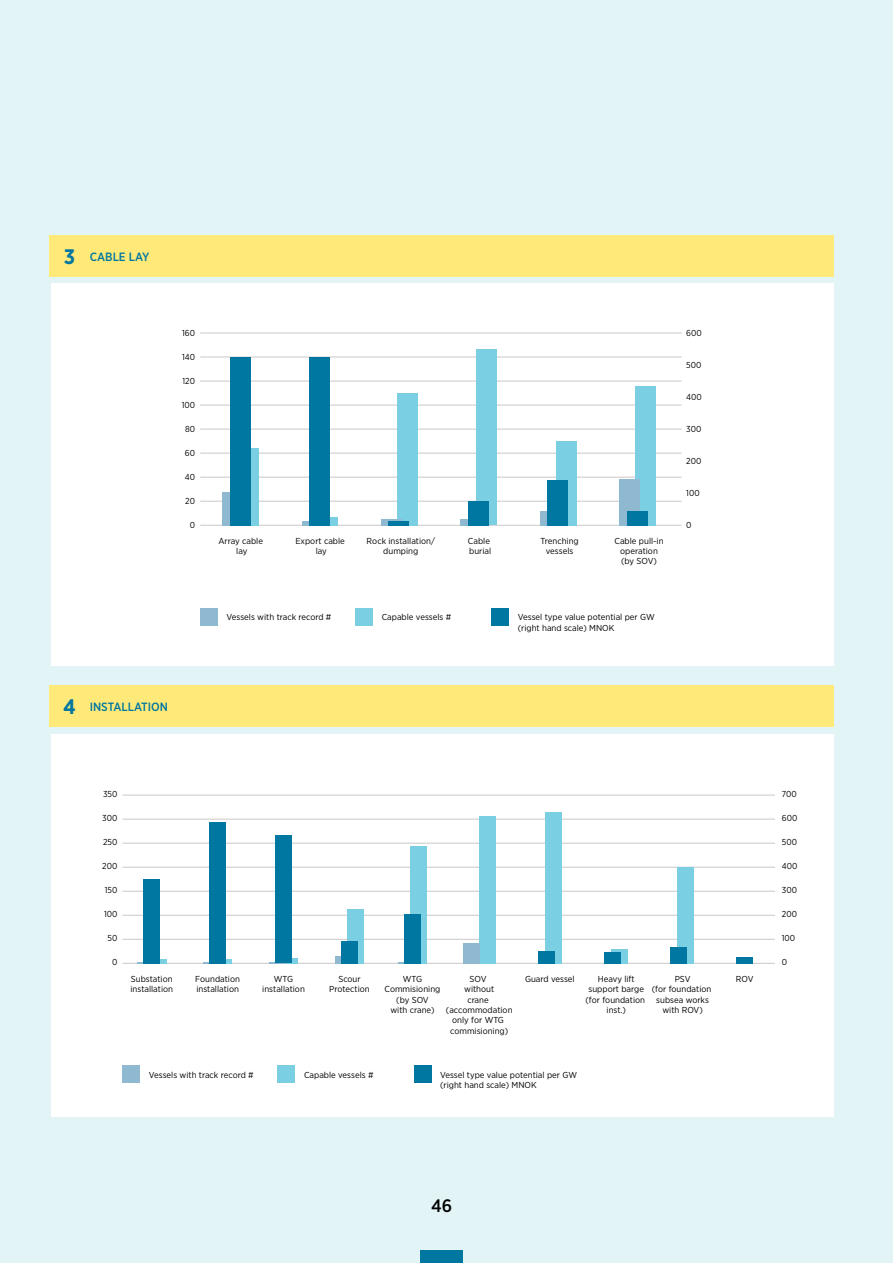
<style>
.page{position:relative;width:893px;height:1263px;background:#e3f4f7}
.page>*{position:absolute;margin:0;border:0;box-sizing:border-box;transform-origin:0 0}
.t1{font:500 18px "Gotham Narrow";color:#000}
.t2{font:500 12px "Gotham Narrow";color:#0077a0}
.t3{font:8.7px/10.4px "Gotham Narrow";color:#000;text-align:center;scale:1.05 1}
.t4{font:8.7px "Gotham Narrow";color:#000}
.s1{font-weight:700;font-size:21px}
</style>
<div class="page">
<div style="left:420px;top:1250px;width:42px;height:13px;background:#0077a0"></div>
<div style="left:52px;top:283px;width:782px;height:383px;background:#fff"></div>
<div style="left:52px;top:734px;width:782px;height:383px;background:#fff"></div>
<div style="left:50px;top:235px;width:784px;height:41px;background:#ffea79"></div>
<div style="left:50px;top:685px;width:784px;height:41px;background:#ffea79"></div>
<hr style="left:200px;top:525px;width:482px;height:1px;background:#cbc8c8">
<hr style="left:200px;top:381px;width:482px;height:1px;background:#cbc8c8">
<hr style="left:200px;top:357px;width:482px;height:1px;background:#cbc8c8">
<hr style="left:200px;top:333px;width:482px;height:1px;background:#cbc8c8">
<hr style="left:200px;top:405px;width:482px;height:1px;background:#cbc8c8">
<hr style="left:200px;top:429px;width:482px;height:1px;background:#cbc8c8">
<hr style="left:200px;top:453px;width:482px;height:1px;background:#cbc8c8">
<hr style="left:200px;top:477px;width:482px;height:1px;background:#cbc8c8">
<hr style="left:200px;top:501px;width:482px;height:1px;background:#cbc8c8">
<div style="left:238px;top:448px;width:21px;height:77px;background:#7ad0e2"></div>
<div style="left:222px;top:492px;width:21px;height:33px;background:#8eb9d1"></div>
<div style="left:230px;top:357px;width:20px;height:168px;background:#0077a0"></div>
<div style="left:317px;top:517px;width:21px;height:8px;background:#7ad0e2"></div>
<hr style="left:302px;top:521px;width:20px;height:4px;background:#8eb9d1">
<div style="left:309px;top:357px;width:21px;height:168px;background:#0077a0"></div>
<div style="left:397px;top:393px;width:21px;height:132px;background:#7ad0e2"></div>
<div style="left:381px;top:519px;width:21px;height:6px;background:#8eb9d1"></div>
<hr style="left:389px;top:521px;width:20px;height:4px;background:#0077a0">
<div style="left:476px;top:350px;width:21px;height:175px;background:#7ad0e2"></div>
<div style="left:460px;top:519px;width:21px;height:6px;background:#8eb9d1"></div>
<div style="left:468px;top:501px;width:21px;height:24px;background:#0077a0"></div>
<div style="left:556px;top:441px;width:20px;height:84px;background:#7ad0e2"></div>
<div style="left:540px;top:511px;width:21px;height:14px;background:#8eb9d1"></div>
<div style="left:547px;top:480px;width:21px;height:45px;background:#0077a0"></div>
<div style="left:635px;top:386px;width:21px;height:139px;background:#7ad0e2"></div>
<div style="left:619px;top:479px;width:21px;height:46px;background:#8eb9d1"></div>
<div style="left:627px;top:511px;width:21px;height:14px;background:#0077a0"></div>
<div style="left:200px;top:608px;width:18px;height:17px;background:#8eb9d1"></div>
<div style="left:355px;top:608px;width:18px;height:17px;background:#7ad0e2"></div>
<div style="left:491px;top:608px;width:18px;height:17px;background:#0077a0"></div>
<hr style="left:123px;top:963px;width:652px;height:1px;background:#cbc8c8">
<hr style="left:123px;top:819px;width:652px;height:1px;background:#cbc8c8">
<hr style="left:123px;top:795px;width:652px;height:1px;background:#cbc8c8">
<hr style="left:123px;top:843px;width:652px;height:1px;background:#cbc8c8">
<hr style="left:123px;top:867px;width:652px;height:1px;background:#cbc8c8">
<hr style="left:123px;top:891px;width:652px;height:1px;background:#cbc8c8">
<hr style="left:123px;top:915px;width:652px;height:1px;background:#cbc8c8">
<hr style="left:123px;top:939px;width:652px;height:1px;background:#cbc8c8">
<hr style="left:150px;top:959px;width:16px;height:4px;background:#7ad0e2">
<hr style="left:216px;top:959px;width:16px;height:4px;background:#7ad0e2">
<div style="left:282px;top:958px;width:16px;height:5px;background:#7ad0e2"></div>
<div style="left:144px;top:879px;width:16px;height:84px;background:#0077a0"></div>
<div style="left:210px;top:822px;width:16px;height:141px;background:#0077a0"></div>
<div style="left:275px;top:835px;width:17px;height:128px;background:#0077a0"></div>
<div style="left:348px;top:909px;width:16px;height:54px;background:#7ad0e2"></div>
<div style="left:336px;top:956px;width:16px;height:7px;background:#8eb9d1"></div>
<div style="left:341px;top:941px;width:17px;height:22px;background:#0077a0"></div>
<div style="left:479px;top:816px;width:16px;height:147px;background:#7ad0e2"></div>
<div style="left:463px;top:943px;width:16px;height:20px;background:#8eb9d1"></div>
<div style="left:545px;top:812px;width:16px;height:151px;background:#7ad0e2"></div>
<div style="left:539px;top:951px;width:16px;height:12px;background:#0077a0"></div>
<div style="left:611px;top:949px;width:16px;height:14px;background:#7ad0e2"></div>
<div style="left:605px;top:952px;width:16px;height:11px;background:#0077a0"></div>
<div style="left:677px;top:867px;width:16px;height:96px;background:#7ad0e2"></div>
<div style="left:671px;top:947px;width:16px;height:16px;background:#0077a0"></div>
<div style="left:737px;top:957px;width:16px;height:6px;background:#0077a0"></div>
<div style="left:411px;top:846px;width:16px;height:117px;background:#7ad0e2"></div>
<div style="left:404px;top:914px;width:17px;height:49px;background:#0077a0"></div>
<div style="left:123px;top:1065px;width:17px;height:18px;background:#8eb9d1"></div>
<div style="left:278px;top:1065px;width:17px;height:18px;background:#7ad0e2"></div>
<div style="left:414px;top:1065px;width:17px;height:18px;background:#0077a0"></div>
<h2 class="t2" style="left:64px;top:249px;width:87px"><span class="s1">3</span> CABLE LAY</h2>
<p class="t4" style="left:182px;top:327px;width:14px">160</p>
<p class="t4" style="left:182px;top:351px;width:15px">140</p>
<p class="t4" style="left:183px;top:375px;width:14px">120</p>
<p class="t4" style="left:182px;top:399px;width:15px">100</p>
<p class="t4" style="left:185px;top:424px;width:12px">80</p>
<p class="t4" style="left:185px;top:448px;width:12px">60</p>
<p class="t4" style="left:185px;top:472px;width:12px">40</p>
<p class="t4" style="left:185px;top:496px;width:11px">20</p>
<p class="t4" style="left:190px;top:520px;width:7px">0</p>
<p class="t3" style="left:218px;top:535px;width:44px">Array cable lay</p>
<p class="t3" style="left:295px;top:535px;width:49px">Export cable lay</p>
<p class="t3" style="left:367px;top:535px;width:67px">Rock installation/ dumping</p>
<p class="t3" style="left:468px;top:535px;width:24px;text-align:left">Cable burial</p>
<p class="t3" style="left:540px;top:535px;width:38px">Trenching vessels</p>
<p class="t3" style="left:614px;top:535px;width:48px">Cable pull-in operation (by SOV)</p>
<p class="t3" style="left:227px;top:612px;width:101px">Vessels with track record #</p>
<p class="t3" style="left:382px;top:612px;width:68px">Capable vessels #</p>
<p class="t3" style="left:518px;top:612px;width:132px;text-align:left">Vessel type value potential per GW (right hand scale) MNOK</p>
<p class="t4" style="left:686px;top:327px;width:17px">600</p>
<p class="t4" style="left:686px;top:359px;width:17px">500</p>
<p class="t4" style="left:686px;top:391px;width:17px">400</p>
<p class="t4" style="left:686px;top:423px;width:17px">300</p>
<p class="t4" style="left:686px;top:455px;width:17px">200</p>
<p class="t4" style="left:686px;top:488px;width:15px">100</p>
<p class="t4" style="left:686px;top:520px;width:7px">0</p>
<h2 class="t2" style="left:63px;top:699px;width:106px"><span class="s1">4</span> INSTALLATION</h2>
<p class="t4" style="left:103px;top:788px;width:16px">350</p>
<p class="t4" style="left:102px;top:812px;width:17px">300</p>
<p class="t4" style="left:103px;top:837px;width:16px">250</p>
<p class="t4" style="left:102px;top:861px;width:17px">200</p>
<p class="t4" style="left:105px;top:885px;width:14px">150</p>
<p class="t4" style="left:104px;top:909px;width:15px">100</p>
<p class="t4" style="left:108px;top:933px;width:11px">50</p>
<p class="t4" style="left:112px;top:957px;width:7px">0</p>
<p class="t3" style="left:130px;top:973px;width:42px;text-align:left">Substation installation</p>
<p class="t3" style="left:195px;top:973px;width:44px;text-align:left">Foundation installation</p>
<p class="t3" style="left:262px;top:973px;width:42px">WTG installation</p>
<p class="t3" style="left:329px;top:973px;width:40px">Scour<br>Protection</p>
<p class="t3" style="left:385px;top:973px;width:55px">WTG<br>Commisioning (by SOV<br>with crane)</p>
<p class="t3" style="left:446px;top:973px;width:65px">SOV<br>without<br>crane (accommodation only for WTG commisioning)</p>
<p class="t3" style="left:525px;top:973px;width:49px">Guard vessel</p>
<p class="t3" style="left:585px;top:973px;width:58px">Heavy lift support barge (for foundation inst.)</p>
<p class="t3" style="left:652px;top:973px;width:58px">PSV<br>(for foundation subsea works with ROV)</p>
<p class="t3" style="left:736px;top:973px;width:18px">ROV</p>
<p class="t3" style="left:149px;top:1069px;width:101px">Vessels with track record #</p>
<p class="t3" style="left:304px;top:1069px;width:68px">Capable vessels #</p>
<p class="t3" style="left:440px;top:1069px;width:132px;text-align:left">Vessel type value potential per GW (right hand scale) MNOK</p>
<p class="t4" style="left:782px;top:788px;width:16px">700</p>
<p class="t4" style="left:782px;top:812px;width:17px">600</p>
<p class="t4" style="left:782px;top:837px;width:17px">500</p>
<p class="t4" style="left:782px;top:861px;width:17px">400</p>
<p class="t4" style="left:782px;top:885px;width:17px">300</p>
<p class="t4" style="left:782px;top:909px;width:17px">200</p>
<p class="t4" style="left:782px;top:933px;width:15px">100</p>
<p class="t4" style="left:782px;top:957px;width:7px">0</p>
<h1 class="t1" style="left:432px;top:1194px;width:23px">46</h1>
</div>
